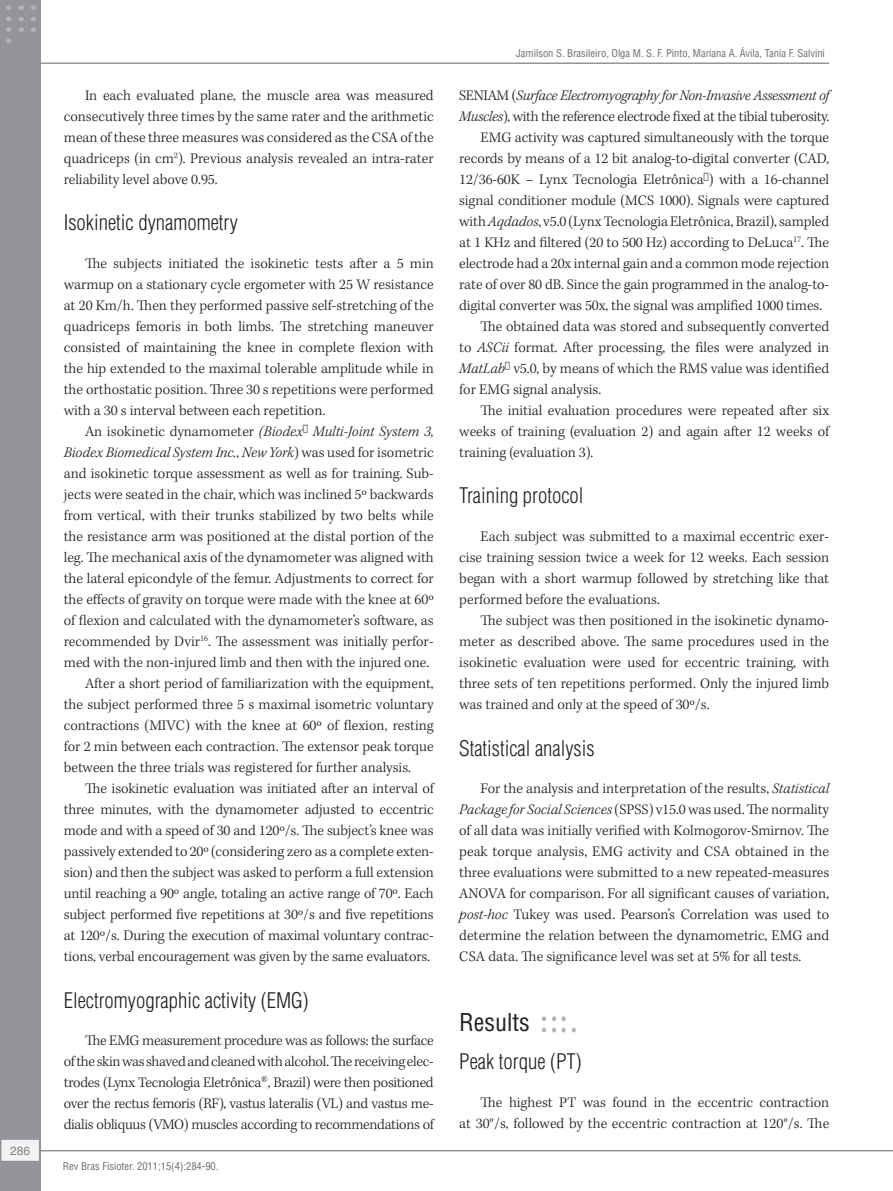
<style>
.page{position:relative;width:893px;height:1191px;background:#fff}
.page>*{position:absolute;margin:0;border:0;box-sizing:border-box;transform-origin:0 0}
.z04_0_Sub1{font:condensed 24px "Helvetica LT Std";color:#231f20}
.z04_1_Sub2{font:300 condensed 21px "Helvetica LT Std";color:#231f20}
.z05_0_texto_txt{font:300 15px/21px "Kepler Std";color:#231f20;text-align:justify}
.z05_0_texto_txt-2{font:300 15px/21px "Kepler Std";letter-spacing:-.025em;color:#231f20}
.t1{font:12px "Helvetica LT Std";color:#808285}
.z06_2_cabecalho{font:condensed 10.5px "Helvetica LT Std";color:#6c6d70}
.s1{font-style:italic}
</style>
<div class="page">
<svg style="left:572px;top:1027px;width:4px;height:5px"></svg>
<svg style="left:552px;top:1027px;width:14px;height:5px"></svg>
<svg style="left:542px;top:1027px;width:4px;height:5px"></svg>
<svg style="left:552px;top:1016px;width:14px;height:5px"></svg>
<svg style="left:542px;top:1016px;width:4px;height:5px"></svg>
<hr style="left:14px;top:1150px;width:879px;height:1px;background:#939598">
<hr style="left:13px;top:62px;width:816px;height:2px;background:#939598">
<div style="left:0;top:0;width:40px;height:1191px;background:#939598"></div>
<div style="left:1px;top:1139px;width:39px;height:22px;background:#f2f3f4"></div>
<div style="left:0;top:1138px;width:40px;height:24px;border:2px solid #939598"></div>
<svg style="left:6px;top:39px;width:5px;height:4px"></svg>
<svg style="left:6px;top:27px;width:5px;height:5px"></svg>
<svg style="left:6px;top:17px;width:5px;height:4px"></svg>
<svg style="left:6px;top:5px;width:5px;height:5px"></svg>
<svg style="left:19px;top:27px;width:5px;height:5px"></svg>
<svg style="left:19px;top:17px;width:5px;height:4px"></svg>
<svg style="left:19px;top:5px;width:5px;height:5px"></svg>
<svg style="left:31px;top:27px;width:5px;height:5px"></svg>
<svg style="left:31px;top:17px;width:5px;height:4px"></svg>
<svg style="left:31px;top:5px;width:5px;height:5px"></svg>
<p class="t1" style="left:10px;top:1143px;width:22px">286</p>
<p class="z05_0_texto_txt" style="left:64px;top:85px;width:371px;text-indent:21px">In each evaluated plane, the muscle area was measured consecutively three times by the same rater and the arithmetic mean of these three measures was considered as the CSA of the quadriceps (in cm<sup>2</sup>). Previous analysis revealed an intra-rater reliability level above 0.95.</p>
<p class="z04_1_Sub2" style="left:64px;top:210px;width:176px">Isokinetic dynamometry</p>
<p class="z05_0_texto_txt" style="left:64px;top:253px;width:371px;text-indent:21px">The subjects initiated the isokinetic tests after a 5 min warmup on a stationary cycle ergometer with 25 W resistance at 20 Km/h. Then they performed passive self-stretching of the quadriceps femoris in both limbs. The stretching maneuver consisted of maintaining the knee in complete flexion with the hip extended to the maximal tolerable amplitude while in the orthostatic position. Three 30 s repetitions were performed with a 30 s interval between each repetition.</p>
<p class="z05_0_texto_txt" style="left:64px;top:421px;width:371px;text-indent:21px">An isokinetic dynamometer <span class="s1">(Biodex Multi-Joint System 3, Biodex Biomedical System Inc.</span>, <span class="s1">New York</span>) was used for isometric and isokinetic torque assessment as well as for training. Sub&shy;jects were seated in the chair, which was inclined 5º backwards from vertical, with their trunks stabilized by two belts while the resistance arm was positioned at the distal portion of the leg. The mechanical axis of the dynamometer was aligned with the lateral epicondyle of the femur. Adjustments to correct for the effects of gravity on torque were made with the knee at 60º of flexion and calculated with the dynamometer’s software, as recommended by Dvir<sup>16</sup>. The assessment was initially perfor&shy;med with the non-injured limb and then with the injured one.</p>
<p class="z05_0_texto_txt" style="left:64px;top:673px;width:371px;text-indent:21px">After a short period of familiarization with the equipment, the subject performed three 5 s maximal isometric voluntary contractions (MIVC) with the knee at 60º of flexion, resting for 2 min between each contraction. The extensor peak torque between the three trials was registered for further analysis.</p>
<p class="z05_0_texto_txt" style="left:64px;top:778px;width:371px;text-indent:21px">The isokinetic evaluation was initiated after an interval of three minutes, with the dynamometer adjusted to eccentric mode and with a speed of 30 and 120º/s. The subject’s knee was passively extended to 20º (considering zero as a complete exten&shy;sion) and then the subject was asked to perform a full extension until reaching a 90º angle, totaling an active range of 70º. Each subject performed five repetitions at 30º/s and five repetitions at 120º/s. During the execution of maximal voluntary contrac&shy;tions, verbal encouragement was given by the same evaluators.</p>
<p class="z04_1_Sub2" style="left:64px;top:987px;width:246px">Electromyographic activity (EMG)</p>
<p class="z05_0_texto_txt" style="left:64px;top:1030px;width:371px;text-indent:21px">The EMG measurement procedure was as follows: the surface of the skin was shaved and cleaned with alcohol. The receiving elec&shy;trodes (Lynx Tecnologia Eletrônica<sup>®</sup>, Brazil) were then positioned over the rectus femoris (RF), vastus lateralis (VL) and vastus me&shy;dialis obliquus (VMO) muscles according to recommendations of</p>
<p class="z06_2_cabecalho" style="left:63px;top:1160px;width:157px">Rev Bras Fisioter. 2011;15(4):284-90.</p>
<p class="z06_2_cabecalho" style="left:516px;top:46px;width:310px">Jamilson S. Brasileiro, Olga M. S. F. Pinto, Mariana A. Ávila, Tania F. Salvini</p>
<p class="z05_0_texto_txt-2" style="left:459px;top:85px;width:371px">SENIAM (<span class="s1">Surface Electromyography for Non-Invasive Assessment of<br>Muscles</span>), with the reference electrode fixed at the tibial tuberosity.</p>
<p class="z05_0_texto_txt" style="left:459px;top:127px;width:371px;text-indent:21px">EMG activity was captured simultaneously with the torque records by means of a 12 bit analog-to-digital converter (CAD, 12/36-60K – Lynx Tecnologia Eletrônica ) with a 16-channel signal conditioner module (MCS 1000). Signals were captured with <span class="s1">Aqdados</span>, v5.0 (Lynx Tecnologia Eletrônica, Brazil), sampled at 1 KHz and filtered (20 to 500 Hz) according to DeLuca<sup>17</sup>. The electrode had a 20x internal gain and a common mode rejection rate of over 80 dB. Since the gain programmed in the analog-to&shy;digital converter was 50x, the signal was amplified 1000 times.</p>
<p class="z05_0_texto_txt" style="left:459px;top:316px;width:371px;text-indent:21px">The obtained data was stored and subsequently converted to <span class="s1">ASCii</span> format. After processing, the files were analyzed in <span class="s1">MatLab</span> v5.0, by means of which the RMS value was identified for EMG signal analysis.</p>
<p class="z05_0_texto_txt" style="left:459px;top:400px;width:371px;text-indent:21px">The initial evaluation procedures were repeated after six weeks of training (evaluation 2) and again after 12 weeks of training (evaluation 3).</p>
<p class="z04_1_Sub2" style="left:459px;top:483px;width:126px">Training protocol</p>
<p class="z05_0_texto_txt" style="left:459px;top:526px;width:371px;text-indent:21px">Each subject was submitted to a maximal eccentric exer&shy;cise training session twice a week for 12 weeks. Each session began with a short warmup followed by stretching like that performed before the evaluations.</p>
<p class="z05_0_texto_txt" style="left:459px;top:610px;width:371px;text-indent:21px">The subject was then positioned in the isokinetic dynamo&shy;meter as described above. The same procedures used in the isokinetic evaluation were used for eccentric training, with three sets of ten repetitions performed. Only the injured limb was trained and only at the speed of 30º/s.</p>
<p class="z04_1_Sub2" style="left:459px;top:735px;width:137px">Statistical analysis</p>
<p class="z05_0_texto_txt" style="left:459px;top:778px;width:371px;text-indent:21px">For the analysis and interpretation of the results, <span class="s1">Statistical Package for Social Sciences</span> (SPSS) v15.0 was used. The normality of all data was initially verified with Kolmogorov-Smirnov. The peak torque analysis, EMG activity and CSA obtained in the three evaluations were submitted to a new repeated-measures ANOVA for comparison. For all significant causes of variation, <span class="s1">post-hoc</span> Tukey was used. Pearson’s Correlation was used to determine the relation between the dynamometric, EMG and CSA data. The significance level was set at 5% for all tests.</p>
<p class="z04_0_Sub1" style="left:459px;top:1007px;width:72px">Results</p>
<p class="z04_1_Sub2" style="left:459px;top:1048px;width:124px">Peak torque (PT)</p>
<p class="z05_0_texto_txt" style="left:459px;top:1092px;width:371px;text-align:right">The highest PT was found in the eccentric contraction<br>at 30°/s, followed by the eccentric contraction at 120°/s. The</p>
</div>
